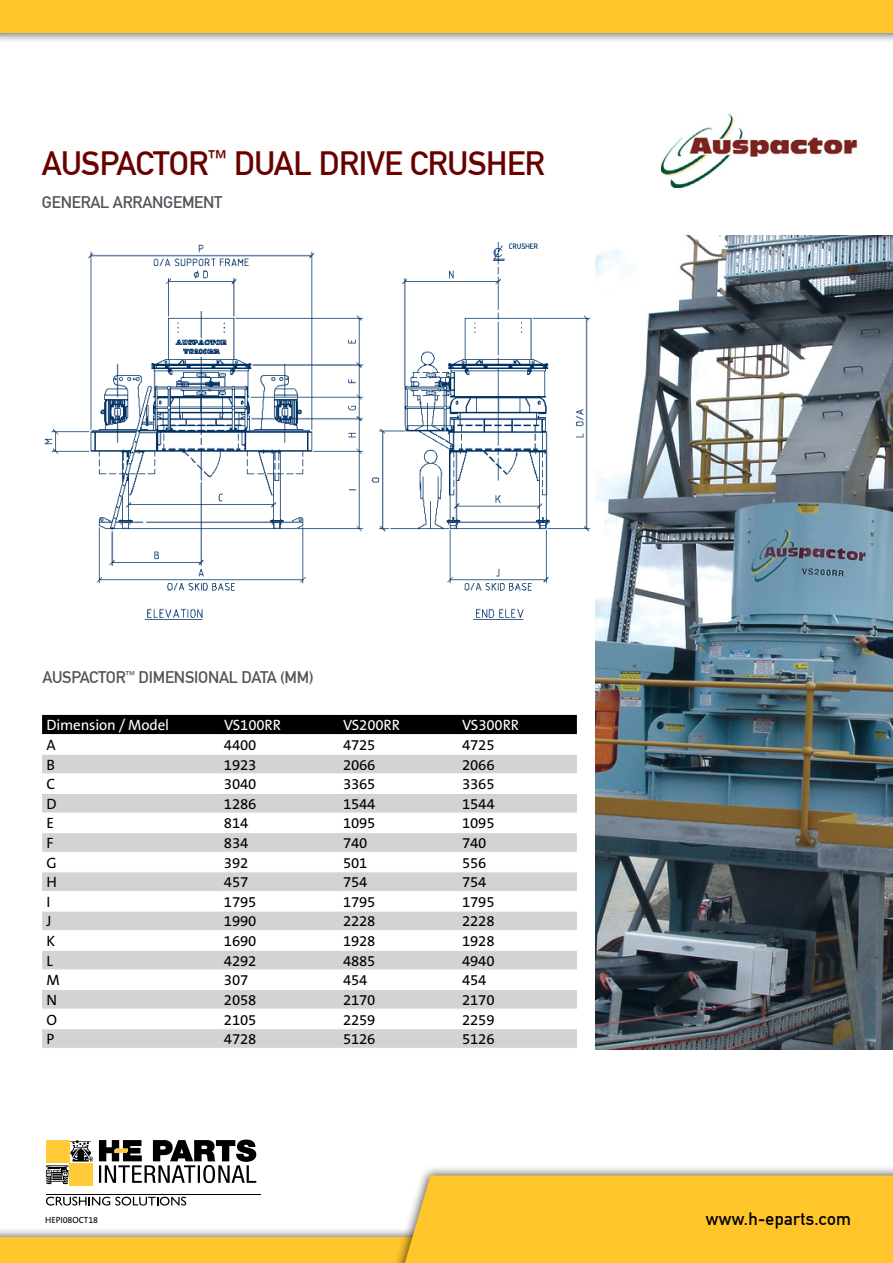
<style>
.page{position:relative;width:893px;height:1263px;background:#fff}
.page>*{position:absolute;margin:0;border:0;box-sizing:border-box;transform-origin:0 0}
.t1{font:33px "DIN Mittelschrift LTCYR";letter-spacing:-.015em;color:#680000}
.t2{font:17.55px "DIN Mittelschrift LTCYR";letter-spacing:.02em;color:#000}
.t3{font:16.5px "DIN Mittelschrift LTCYR";letter-spacing:-.015em;color:#51565b}
.t4{font:15px "The Sans B W5 Plain";letter-spacing:-.01em;color:#000}
.t5{font:15px "The Sans B W5 Plain";letter-spacing:-.01em;color:#fff}
.t6{font:9px "The Sans B W5 Plain";letter-spacing:-.01em;color:#000}
</style>
<div class="page">
<div style="left:0;top:0;width:893px;height:44px;background:#000;opacity:.75"></div>
<div style="left:0;top:0;width:893px;height:33px;background:#ffc52b"></div>
<div style="left:0;top:1226px;width:893px;height:37px;background:#000;opacity:.75"></div>
<div style="left:0;top:1237px;width:893px;height:26px;background:#ffc52b"></div>
<div style="left:391px;top:1164px;width:502px;height:99px;background:#000;opacity:.75"></div>
<div style="left:405px;top:1175px;width:488px;height:88px;background:#ffc52b"></div>
<hr style="left:46px;top:1194px;width:214px;height:1px;background:#000">
<svg style="left:99px;top:1139px;width:157px;height:44px"></svg>
<div style="left:70px;top:1163px;width:23px;height:22px;background:#ffcb38"></div>
<svg style="left:46px;top:1140px;width:47px;height:44px"></svg>
<svg style="left:46px;top:1197px;width:140px;height:8px"></svg>
<img style="left:662px;top:115px;width:196px;height:72px">
<div style="left:42px;top:715px;width:535px;height:19px;background:#000"></div>
<svg style="left:42px;top:755px;width:535px;height:293px;fill:#d1d3d4"></svg>
<hr style="left:42px;top:773px;width:178px;height:1px;background:#fff">
<hr style="left:220px;top:773px;width:119px;height:1px;background:#fff">
<hr style="left:339px;top:773px;width:119px;height:1px;background:#fff">
<hr style="left:458px;top:773px;width:119px;height:1px;background:#fff">
<hr style="left:42px;top:793px;width:178px;height:1px;background:#fff">
<hr style="left:220px;top:793px;width:119px;height:1px;background:#fff">
<hr style="left:339px;top:793px;width:119px;height:1px;background:#fff">
<hr style="left:458px;top:793px;width:119px;height:1px;background:#fff">
<hr style="left:42px;top:813px;width:178px;height:1px;background:#fff">
<hr style="left:220px;top:813px;width:119px;height:1px;background:#fff">
<hr style="left:339px;top:813px;width:119px;height:1px;background:#fff">
<hr style="left:458px;top:813px;width:119px;height:1px;background:#fff">
<hr style="left:42px;top:832px;width:178px;height:1px;background:#fff">
<hr style="left:220px;top:832px;width:119px;height:1px;background:#fff">
<hr style="left:339px;top:832px;width:119px;height:1px;background:#fff">
<hr style="left:458px;top:832px;width:119px;height:1px;background:#fff">
<hr style="left:42px;top:852px;width:178px;height:1px;background:#fff">
<hr style="left:220px;top:852px;width:119px;height:1px;background:#fff">
<hr style="left:339px;top:852px;width:119px;height:1px;background:#fff">
<hr style="left:458px;top:852px;width:119px;height:1px;background:#fff">
<hr style="left:42px;top:871px;width:178px;height:1px;background:#fff">
<hr style="left:220px;top:871px;width:119px;height:1px;background:#fff">
<hr style="left:339px;top:871px;width:119px;height:1px;background:#fff">
<hr style="left:458px;top:871px;width:119px;height:1px;background:#fff">
<hr style="left:42px;top:891px;width:178px;height:1px;background:#fff">
<hr style="left:220px;top:891px;width:119px;height:1px;background:#fff">
<hr style="left:339px;top:891px;width:119px;height:1px;background:#fff">
<hr style="left:458px;top:891px;width:119px;height:1px;background:#fff">
<hr style="left:42px;top:911px;width:178px;height:1px;background:#fff">
<hr style="left:220px;top:911px;width:119px;height:1px;background:#fff">
<hr style="left:339px;top:911px;width:119px;height:1px;background:#fff">
<hr style="left:458px;top:911px;width:119px;height:1px;background:#fff">
<hr style="left:42px;top:930px;width:178px;height:1px;background:#fff">
<hr style="left:220px;top:930px;width:119px;height:1px;background:#fff">
<hr style="left:339px;top:930px;width:119px;height:1px;background:#fff">
<hr style="left:458px;top:930px;width:119px;height:1px;background:#fff">
<hr style="left:42px;top:950px;width:178px;height:1px;background:#fff">
<hr style="left:220px;top:950px;width:119px;height:1px;background:#fff">
<hr style="left:339px;top:950px;width:119px;height:1px;background:#fff">
<hr style="left:458px;top:950px;width:119px;height:1px;background:#fff">
<hr style="left:42px;top:969px;width:178px;height:1px;background:#fff">
<hr style="left:220px;top:969px;width:119px;height:1px;background:#fff">
<hr style="left:339px;top:969px;width:119px;height:1px;background:#fff">
<hr style="left:458px;top:969px;width:119px;height:1px;background:#fff">
<hr style="left:42px;top:989px;width:178px;height:1px;background:#fff">
<hr style="left:220px;top:989px;width:119px;height:1px;background:#fff">
<hr style="left:339px;top:989px;width:119px;height:1px;background:#fff">
<hr style="left:458px;top:989px;width:119px;height:1px;background:#fff">
<hr style="left:42px;top:1009px;width:178px;height:1px;background:#fff">
<hr style="left:220px;top:1009px;width:119px;height:1px;background:#fff">
<hr style="left:339px;top:1009px;width:119px;height:1px;background:#fff">
<hr style="left:458px;top:1009px;width:119px;height:1px;background:#fff">
<hr style="left:42px;top:1028px;width:178px;height:1px;background:#fff">
<hr style="left:220px;top:1028px;width:119px;height:1px;background:#fff">
<hr style="left:339px;top:1028px;width:119px;height:1px;background:#fff">
<hr style="left:458px;top:1028px;width:119px;height:1px;background:#fff">
<img style="left:44px;top:242px;width:547px;height:378px">
<img style="left:595px;top:235px;width:298px;height:815px">
<h1 class="t1" style="left:42px;top:144px;width:505px">AUSPACTOR<sup>™</sup> DUAL DRIVE CRUSHER</h1>
<p class="t3" style="left:42px;top:193px;width:182px">GENERAL ARRANGEMENT</p>
<p class="t3" style="left:43px;top:668px;width:273px">AUSPACTOR<sup>™</sup> DIMENSIONAL DATA (MM)</p>
<p class="t5" style="left:46px;top:716px;width:124px">Dimension / Model</p>
<p class="t5" style="left:224px;top:716px;width:59px">VS100RR</p>
<p class="t5" style="left:343px;top:716px;width:59px">VS200RR</p>
<p class="t5" style="left:462px;top:716px;width:59px">VS300RR</p>
<p class="t4" style="left:46px;top:735px;width:11px">A</p>
<p class="t4" style="left:224px;top:735px;width:34px">4400</p>
<p class="t4" style="left:343px;top:735px;width:34px">4725</p>
<p class="t4" style="left:462px;top:735px;width:34px">4725</p>
<p class="t4" style="left:46px;top:755px;width:10px">B</p>
<p class="t4" style="left:224px;top:755px;width:34px">1923</p>
<p class="t4" style="left:343px;top:755px;width:34px">2066</p>
<p class="t4" style="left:462px;top:755px;width:34px">2066</p>
<p class="t4" style="left:46px;top:774px;width:10px">C</p>
<p class="t4" style="left:224px;top:774px;width:34px">3040</p>
<p class="t4" style="left:343px;top:774px;width:34px">3365</p>
<p class="t4" style="left:462px;top:774px;width:34px">3365</p>
<p class="t4" style="left:46px;top:794px;width:12px">D</p>
<p class="t4" style="left:224px;top:794px;width:34px">1286</p>
<p class="t4" style="left:343px;top:794px;width:34px">1544</p>
<p class="t4" style="left:462px;top:794px;width:34px">1544</p>
<p class="t4" style="left:46px;top:814px;width:9px">E</p>
<p class="t4" style="left:224px;top:814px;width:26px">814</p>
<p class="t4" style="left:343px;top:814px;width:34px">1095</p>
<p class="t4" style="left:462px;top:814px;width:34px">1095</p>
<p class="t4" style="left:46px;top:833px;width:9px">F</p>
<p class="t4" style="left:224px;top:833px;width:26px">834</p>
<p class="t4" style="left:343px;top:833px;width:26px">740</p>
<p class="t4" style="left:462px;top:833px;width:26px">740</p>
<p class="t4" style="left:46px;top:853px;width:12px">G</p>
<p class="t4" style="left:224px;top:853px;width:26px">392</p>
<p class="t4" style="left:343px;top:853px;width:26px">501</p>
<p class="t4" style="left:462px;top:853px;width:26px">556</p>
<p class="t4" style="left:46px;top:872px;width:12px">H</p>
<p class="t4" style="left:224px;top:872px;width:26px">457</p>
<p class="t4" style="left:343px;top:872px;width:26px">754</p>
<p class="t4" style="left:462px;top:872px;width:26px">754</p>
<p class="t4" style="left:46px;top:892px;width:5px">I</p>
<p class="t4" style="left:224px;top:892px;width:34px">1795</p>
<p class="t4" style="left:343px;top:892px;width:34px">1795</p>
<p class="t4" style="left:462px;top:892px;width:34px">1795</p>
<p class="t4" style="left:46px;top:912px;width:6px">J</p>
<p class="t4" style="left:224px;top:912px;width:34px">1990</p>
<p class="t4" style="left:343px;top:912px;width:34px">2228</p>
<p class="t4" style="left:462px;top:912px;width:34px">2228</p>
<p class="t4" style="left:46px;top:931px;width:10px">K</p>
<p class="t4" style="left:224px;top:931px;width:34px">1690</p>
<p class="t4" style="left:343px;top:931px;width:34px">1928</p>
<p class="t4" style="left:462px;top:931px;width:34px">1928</p>
<p class="t4" style="left:46px;top:951px;width:8px">L</p>
<p class="t4" style="left:224px;top:951px;width:34px">4292</p>
<p class="t4" style="left:343px;top:951px;width:34px">4885</p>
<p class="t4" style="left:462px;top:951px;width:34px">4940</p>
<p class="t4" style="left:46px;top:970px;width:15px">M</p>
<p class="t4" style="left:224px;top:970px;width:26px">307</p>
<p class="t4" style="left:343px;top:970px;width:26px">454</p>
<p class="t4" style="left:462px;top:970px;width:26px">454</p>
<p class="t4" style="left:46px;top:990px;width:12px">N</p>
<p class="t4" style="left:224px;top:990px;width:34px">2058</p>
<p class="t4" style="left:343px;top:990px;width:34px">2170</p>
<p class="t4" style="left:462px;top:990px;width:34px">2170</p>
<p class="t4" style="left:46px;top:1010px;width:12px">O</p>
<p class="t4" style="left:224px;top:1010px;width:34px">2105</p>
<p class="t4" style="left:343px;top:1010px;width:34px">2259</p>
<p class="t4" style="left:462px;top:1010px;width:34px">2259</p>
<p class="t4" style="left:46px;top:1029px;width:9px">P</p>
<p class="t4" style="left:224px;top:1029px;width:34px">4728</p>
<p class="t4" style="left:343px;top:1029px;width:34px">5126</p>
<p class="t4" style="left:462px;top:1029px;width:34px">5126</p>
<p class="t6" style="left:45px;top:1214px;width:55px">HEPI08OCT18</p>
<p class="t2" style="left:706px;top:1209px;width:147px">www.h-eparts.com</p>
</div>
